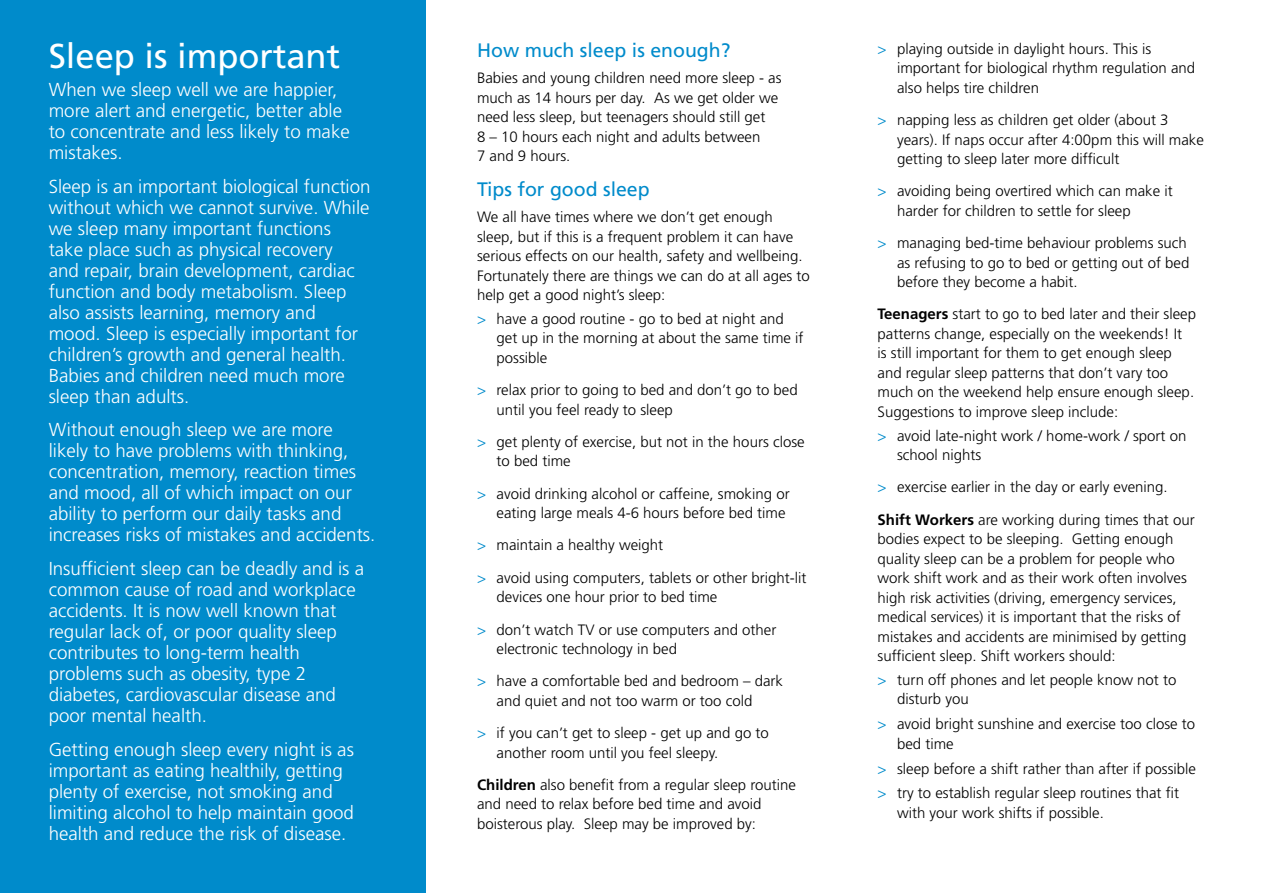
<style>
.page{position:relative;width:1263px;height:893px;background:#fff}
.page>*{position:absolute;margin:0;border:0;box-sizing:border-box;transform-origin:0 0}
.Subhead_1{font:34.5px "Frutiger";color:#fff}
.Subhead_1-2{font:19.5px "Frutiger";color:#008bcb}
.Body_Copy{font:300 18.75px/21px "Frutiger";color:#fff}
.Body_Copy-2{font:300 15px/19.5px "Frutiger";color:#000}
.s1{color:#008bcb}
.s2{font-weight:700}
</style>
<div class="page">
<div style="left:0;top:0;width:425px;height:893px;background:#008bcb"></div>
<p class="Subhead_1" style="left:49px;top:36px;width:293px">Sleep is important</p>
<p class="Body_Copy" style="left:49px;top:79px;width:303px">When we sleep well we are happier, more alert and energetic, better able to concentrate and less likely to make mistakes.</p>
<p class="Body_Copy" style="left:49px;top:176px;width:323px">Sleep is an important biological function without which we cannot survive. While we sleep many important functions<br>take place such as physical recovery<br>and repair, brain development, cardiac function and body metabolism. Sleep also assists learning, memory and mood. Sleep is especially important for children’s growth and general health.<br>Babies and children need much more sleep than adults.</p>
<p class="Body_Copy" style="left:49px;top:420px;width:328px">Without enough sleep we are more likely to have problems with thinking, concentration, memory, reaction times and mood, all of which impact on our ability to perform our daily tasks and increases risks of mistakes and accidents.</p>
<p class="Body_Copy" style="left:49px;top:558px;width:317px">Insufficient sleep can be deadly and is a common cause of road and workplace accidents. It is now well known that regular lack of, or poor quality sleep contributes to long-term health problems such as obesity, type 2 diabetes, cardiovascular disease and poor mental health.</p>
<p class="Body_Copy" style="left:49px;top:739px;width:307px">Getting enough sleep every night is as important as eating healthily, getting plenty of exercise, not smoking and limiting alcohol to help maintain good health and reduce the risk of disease.</p>
<p class="Subhead_1-2" style="left:477px;top:39px;width:255px">How much sleep is enough?</p>
<p class="Body_Copy-2" style="left:477px;top:68px;width:306px">Babies and young children need more sleep - as much as 14 hours per day. As we get older we need less sleep, but teenagers should still get<br>8 – 10 hours each night and adults between<br>7 and 9 hours.</p>
<p class="Subhead_1-2" style="left:477px;top:178px;width:174px">Tips for good sleep</p>
<p class="Body_Copy-2" style="left:477px;top:207px;width:334px">We all have times where we don’t get enough sleep, but if this is a frequent problem it can have serious effects on our health, safety and wellbeing.<br>Fortunately there are things we can do at all ages to help get a good night’s sleep:</p>
<p class="Body_Copy-2" style="left:496px;top:309px;width:308px;text-indent:-20px"><span class="s1">&gt;</span> have a good routine - go to bed at night and get up in the morning at about the same time if possible</p>
<p class="Body_Copy-2" style="left:496px;top:380px;width:303px;text-indent:-20px"><span class="s1">&gt;</span> relax prior to going to bed and don’t go to bed until you feel ready to sleep</p>
<p class="Body_Copy-2" style="left:496px;top:432px;width:310px;text-indent:-20px"><span class="s1">&gt;</span> get plenty of exercise, but not in the hours close to bed time</p>
<p class="Body_Copy-2" style="left:477px;top:484px;width:314px;text-align:right"><span class="s1">&gt;</span> avoid drinking alcohol or caffeine, smoking or eating large meals 4-6 hours before bed time</p>
<p class="Body_Copy-2" style="left:477px;top:536px;width:188px"><span class="s1">&gt;</span> maintain a healthy weight</p>
<p class="Body_Copy-2" style="left:496px;top:568px;width:312px;text-indent:-20px"><span class="s1">&gt;</span> avoid using computers, tablets or other bright-lit devices one hour prior to bed time</p>
<p class="Body_Copy-2" style="left:496px;top:620px;width:281px;text-indent:-20px"><span class="s1">&gt;</span> don’t watch TV or use computers and other electronic technology in bed</p>
<p class="Body_Copy-2" style="left:496px;top:671px;width:288px;text-indent:-20px"><span class="s1">&gt;</span> have a comfortable bed and bedroom – dark and quiet and not too warm or too cold</p>
<p class="Body_Copy-2" style="left:496px;top:723px;width:274px;text-indent:-20px"><span class="s1">&gt;</span> if you can’t get to sleep - get up and go to another room until you feel sleepy.</p>
<p class="Body_Copy-2" style="left:477px;top:775px;width:320px"><span class="s2">Children</span> also benefit from a regular sleep routine and need to relax before bed time and avoid boisterous play. Sleep may be improved by:</p>
<p class="Body_Copy-2" style="left:897px;top:39px;width:300px;text-indent:-20px"><span class="s1">&gt;</span> playing outside in daylight hours. This is important for biological rhythm regulation and also helps tire children</p>
<p class="Body_Copy-2" style="left:897px;top:110px;width:308px;text-indent:-20px"><span class="s1">&gt;</span> napping less as children get older (about 3 years). If naps occur after 4:00pm this will make getting to sleep later more difficult</p>
<p class="Body_Copy-2" style="left:897px;top:182px;width:277px;text-indent:-20px"><span class="s1">&gt;</span> avoiding being overtired which can make it harder for children to settle for sleep</p>
<p class="Body_Copy-2" style="left:897px;top:233px;width:294px;text-indent:-20px"><span class="s1">&gt;</span> managing bed-time behaviour problems such as refusing to go to bed or getting out of bed before they become a habit.</p>
<p class="Body_Copy-2" style="left:878px;top:305px;width:320px"><span class="s2">Teenagers</span> start to go to bed later and their sleep patterns change, especially on the weekends! It<br>is still important for them to get enough sleep and regular sleep patterns that don’t vary too much on the weekend help ensure enough sleep.<br>Suggestions to improve sleep include:</p>
<p class="Body_Copy-2" style="left:897px;top:426px;width:291px;text-indent:-20px"><span class="s1">&gt;</span> avoid late-night work / home-work / sport on school nights</p>
<p class="Body_Copy-2" style="left:878px;top:478px;width:292px"><span class="s1">&gt;</span> exercise earlier in the day or early evening.</p>
<p class="Body_Copy-2" style="left:878px;top:510px;width:319px"><span class="s2">Shift Workers</span> are working during times that our bodies expect to be sleeping. Getting enough quality sleep can be a problem for people who work shift work and as their work often involves high risk activities (driving, emergency services, medical services) it is important that the risks of mistakes and accidents are minimised by getting sufficient sleep. Shift workers should:</p>
<p class="Body_Copy-2" style="left:897px;top:670px;width:281px;text-indent:-20px"><span class="s1">&gt;</span> turn off phones and let people know not to disturb you</p>
<p class="Body_Copy-2" style="left:897px;top:714px;width:300px;text-indent:-20px"><span class="s1">&gt;</span> avoid bright sunshine and exercise too close to bed time</p>
<p class="Body_Copy-2" style="left:878px;top:759px;width:320px"><span class="s1">&gt;</span> sleep before a shift rather than after if possible</p>
<p class="Body_Copy-2" style="left:897px;top:784px;width:283px;text-indent:-20px"><span class="s1">&gt;</span> try to establish regular sleep routines that fit with your work shifts if possible.</p>
</div>
